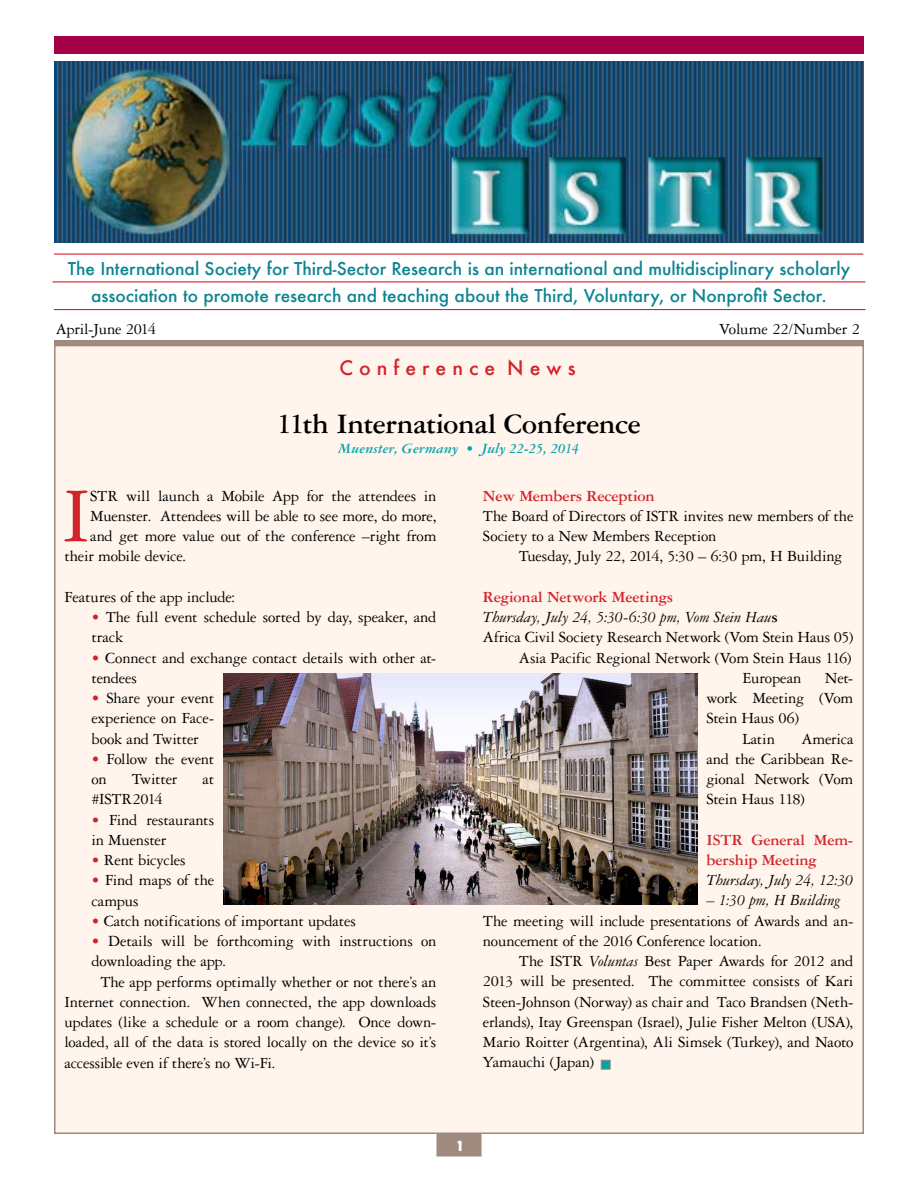
<style>
.page{position:relative;width:918px;height:1188px;background:#fff}
.page>*{position:absolute;margin:0;border:0;box-sizing:border-box;transform-origin:0 0}
.t1{font:82.65px "Garamond Three";color:#d2232a}
.t2{font:700 30px "Garamond Three";letter-spacing:-.02em;color:#000}
.t3{font:500 19.5px "Futura";color:#d2232a}
.t4{font:500 17.25px/27px "Futura";color:#0c8491;text-align:center}
.t5{font:16.5px/20.2px "Garamond Three";letter-spacing:-.01em;color:#000}
.t6{font:italic 16.5px "Garamond Three";letter-spacing:-.015em;color:#000}
.t7{font:700 16.5px/20.2px "Garamond Three";letter-spacing:-.01em;color:#d2232a}
.t8{font:italic 700 15px "Garamond Three";letter-spacing:-.01em;color:#00a2ab}
.t9{font:800 condensed 13.5px "Futura";color:#fff}
.s1{color:#d2232a}
.s2{font-weight:700;font-style:normal}
.s3{font-style:italic}
</style>
<div class="page">
<div style="left:54px;top:345px;width:810px;height:789px;background:#fff5ec;border:2px solid #a0897f"></div>
<img style="left:54px;top:62px;width:810px;height:181px">
<div style="left:54px;top:36px;width:810px;height:18px;background:#a40045"></div>
<hr style="left:52px;top:281px;width:814px;height:1px;background:#d2232a">
<hr style="left:54px;top:309px;width:812px;height:1px;background:#d2232a">
<div style="left:54px;top:340px;width:810px;height:6px;background:#a0897f"></div>
<hr style="left:54px;top:254px;width:809px;height:1px;background:#d2232a">
<div style="left:436px;top:1134px;width:46px;height:22px;background:#a0897f;border:2px solid #a0897f"></div>
<img style="left:223px;top:673px;width:474px;height:231px">
<div style="left:601px;top:1060px;width:9px;height:9px;background:#00a2ab;border:1px solid #a0897f"></div>
<p class="t4" style="left:68px;top:255px;width:784px">The International Society for Third-Sector Research is an international and multidisciplinary scholarly association to promote research and teaching about the Third, Voluntary, or Nonprofit Sector.</p>
<p class="t5" style="left:56px;top:319px;width:102px">April-June 2014</p>
<p class="t5" style="left:719px;top:319px;width:142px">Volume 22/Number 2</p>
<p class="t3" style="left:339px;top:354px;width:238px">C o n f e r e n c e N e w s</p>
<h2 class="t2" style="left:277px;top:407px;width:366px">11th International Conference</h2>
<p class="t8" style="left:339px;top:440px;width:242px">Muenster, Germany • July 22-25, 2014</p>
<h1 class="t1" style="left:63px;top:472px;width:29px">I</h1>
<p class="t5" style="left:90px;top:485px;width:348px">STR will launch a Mobile App for the attendees in</p>
<p class="t5" style="left:90px;top:506px;width:348px">Muenster. Attendees will be able to see more, do more,</p>
<p class="t5" style="left:90px;top:526px;width:348px">and get more value out of the conference –right from</p>
<p class="t5" style="left:64px;top:546px;width:123px">their mobile device.</p>
<p class="t5" style="left:64px;top:587px;width:172px">Features of the app include:</p>
<p class="t5" style="left:91px;top:607px;width:347px"><span class="s1">•</span> The full event schedule sorted by day, speaker, and track</p>
<p class="t5" style="left:91px;top:647px;width:346px"><span class="s1">•</span> Connect and exchange contact details with other at&shy;tendees</p>
<p class="t5" style="left:91px;top:688px;width:124px;text-align:justify"><span class="s1">•</span> Share your event experience on Face&shy;book and Twitter</p>
<p class="t5" style="left:91px;top:749px;width:124px"><span class="s1">•</span> Follow the event on</p>
<p class="t5" style="left:132px;top:769px;width:47px">Twitter</p>
<p class="t5" style="left:202px;top:769px;width:13px">at</p>
<p class="t5" style="left:91px;top:789px;width:73px">#ISTR2014</p>
<p class="t5" style="left:91px;top:809px;width:124px"><span class="s1">•</span> Find restaurants in Muenster</p>
<p class="t5" style="left:91px;top:850px;width:96px"><span class="s1">•</span> Rent bicycles</p>
<p class="t5" style="left:91px;top:870px;width:124px"><span class="s1">•</span> Find maps of the campus</p>
<p class="t5" style="left:91px;top:911px;width:266px"><span class="s1">•</span> Catch notifications of important updates</p>
<p class="t5" style="left:91px;top:931px;width:346px"><span class="s1">•</span> Details will be forthcoming with instructions on</p>
<p class="t5" style="left:91px;top:951px;width:136px">downloading the app.</p>
<p class="t5" style="left:100px;top:971px;width:338px">The app performs optimally whether or not there’s an</p>
<p class="t5" style="left:64px;top:992px;width:373px">Internet connection. When connected, the app downloads</p>
<p class="t5" style="left:64px;top:1012px;width:373px">updates (like a schedule or a room change). Once down-</p>
<p class="t5" style="left:64px;top:1032px;width:373px">loaded, all of the data is stored locally on the device so it’s</p>
<p class="t5" style="left:64px;top:1052px;width:213px">accessible even if there’s no Wi-Fi.</p>
<p class="t7" style="left:483px;top:485px;width:173px">New Members Reception</p>
<p class="t5" style="left:483px;top:506px;width:372px">The Board of Directors of ISTR invites new members of the<br>Society to a New Members Reception</p>
<p class="t5" style="left:519px;top:546px;width:325px">Tuesday, July 22, 2014, 5:30 – 6:30 pm, H Building</p>
<p class="t7" style="left:483px;top:586px;width:192px">Regional Network Meetings</p>
<p class="t6" style="left:483px;top:608px;width:296px">Thursday, July 24, 5:30-6:30 pm, Vom Stein Hau<span class="s2">s</span></p>
<p class="t5" style="left:483px;top:627px;width:372px">Africa Civil Society Research Network (Vom Stein Haus 05)</p>
<p class="t5" style="left:519px;top:647px;width:334px">Asia Pacific Regional Network (Vom Stein Haus 116)</p>
<p class="t5" style="left:742px;top:668px;width:61px">European</p>
<p class="t5" style="left:825px;top:668px;width:30px">Net-</p>
<p class="t5" style="left:706px;top:688px;width:149px">work Meeting (Vom</p>
<p class="t5" style="left:706px;top:708px;width:94px">Stein Haus 06)</p>
<p class="t5" style="left:742px;top:728px;width:34px">Latin</p>
<p class="t5" style="left:706px;top:728px;width:149px;text-align:justify;text-indent:95px">America and the Caribbean Re&shy;gional Network (Vom Stein Haus 118)</p>
<p class="t7" style="left:706px;top:829px;width:149px">ISTR General Mem&shy;bership Meeting</p>
<p class="t6" style="left:706px;top:872px;width:149px">Thursday, July 24, 12:30</p>
<p class="t6" style="left:706px;top:892px;width:136px">– 1:30 pm, H Building</p>
<p class="t5" style="left:483px;top:910px;width:372px">The meeting will include presentations of Awards and an&shy;nouncement of the 2016 Conference location.</p>
<p class="t5" style="left:483px;top:951px;width:372px;text-align:justify;text-indent:36px">The ISTR <span class="s3">Voluntas</span> Best Paper Awards for 2012 and 2013 will be presented. The committee consists of Kari Steen-Johnson (Norway) as chair and Taco Brandsen (Neth&shy;erlands), Itay Greenspan (Israel), Julie Fisher Melton (USA), Mario Roitter (Argentina), Ali Simsek (Turkey), and Naoto Yamauchi (Japan)</p>
<p class="t9" style="left:456px;top:1137px;width:10px">1</p>
</div>
